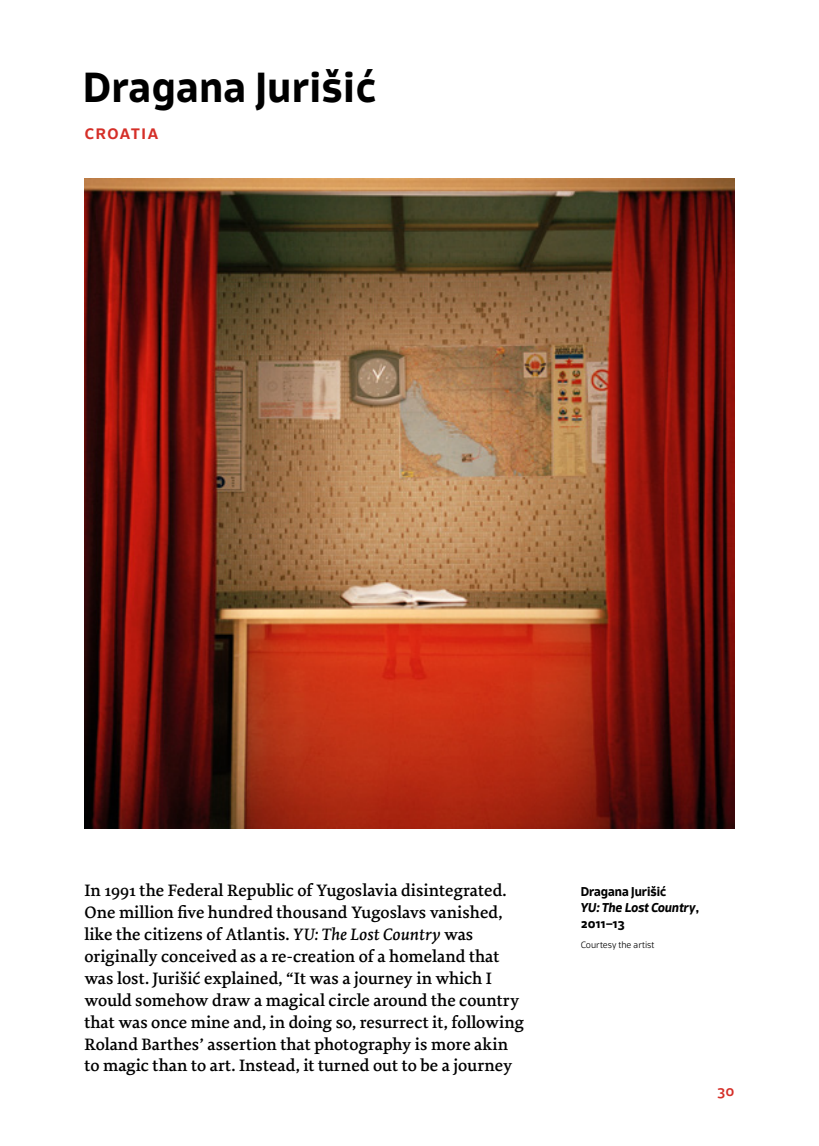
<style>
.page{position:relative;width:819px;height:1146px;background:#fff}
.page>*{position:absolute;margin:0;border:0;box-sizing:border-box;transform-origin:0 0}
.t1{font:700 40.25px "Scuba OT";letter-spacing:.02em;color:#000}
.t2{font:500 19.25px "Sero OT";letter-spacing:.035em;color:#d52f28}
.t3{font:500 17.5px/21.9px "Tiina Pro";color:#000}
.t4{font:500 14px "Scuba OT";color:#d52f28}
.t5{font:700 12.25px/15.8px "Scuba OT";color:#000}
.t6{font:300 8.75px "Scuba OT";color:#000}
.s1{font-style:italic}
</style>
<div class="page">
<img style="left:84px;top:179px;width:650px;height:649px">
<h1 class="t1" style="left:83px;top:62px;width:297px">Dragana Juriši´c</h1>
<p class="t2" style="left:84px;top:120px;width:76px">Croatia</p>
<p class="t3" style="left:84px;top:879px;width:441px">In 1991 the Federal Republic of Yugoslavia disintegrated.<br>One million five hundred thousand Yugoslavs vanished, like the citizens of Atlantis. <span class="s1">YU: The Lost Country</span> was originally conceived as a re-creation of a homeland that was lost. Jurišić explained, “It was a journey in which I would somehow draw a magical circle around the country that was once mine and, in doing so, resurrect it, following Roland Barthes’ assertion that photography is more akin to magic than to art. Instead, it turned out to be a journey</p>
<p class="t5" style="left:580px;top:884px;width:120px">Dragana Juriši´c<br><span class="s1">YU: The Lost Country</span>,<br>2011–13</p>
<p class="t6" style="left:580px;top:939px;width:75px">Courtesy the artist</p>
<p class="t4" style="left:717px;top:1083px;width:19px">30</p>
</div>
